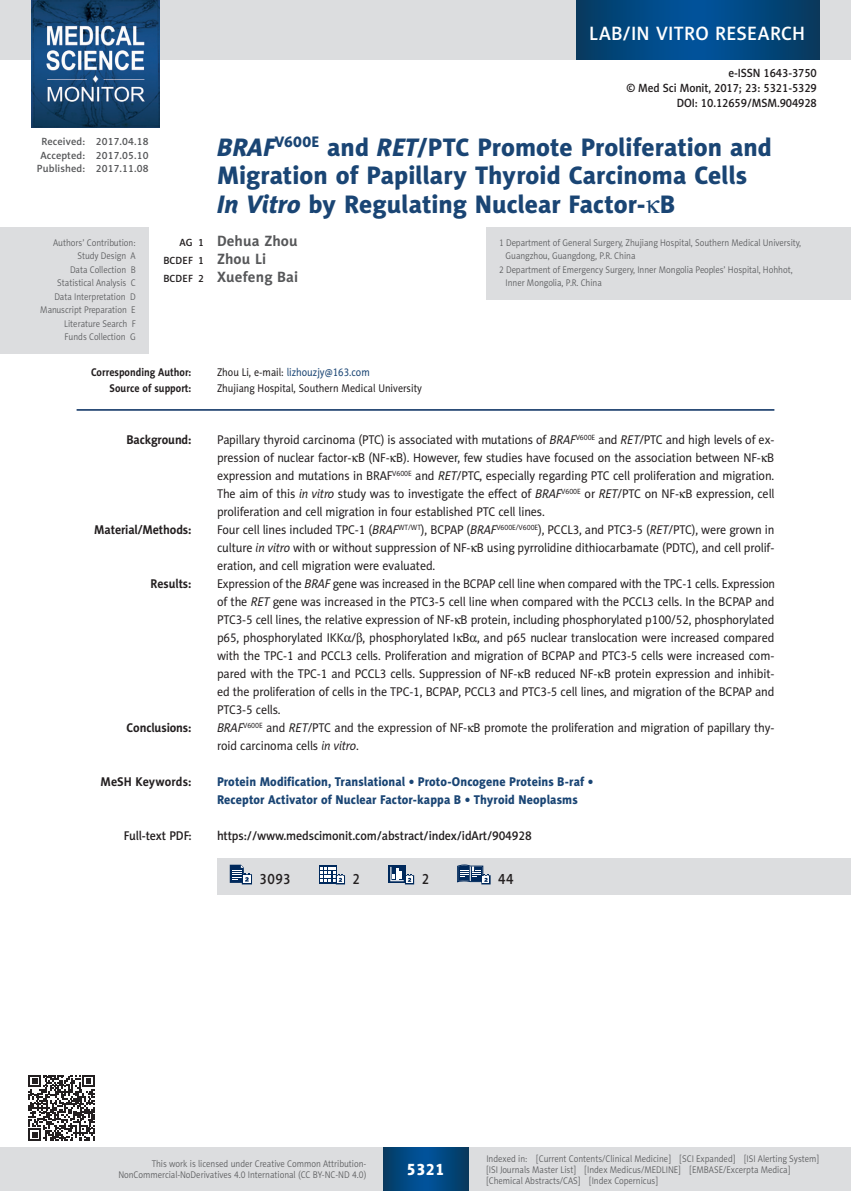
<style>
.page{position:relative;width:851px;height:1191px;background:#fff}
.page>*{position:absolute;margin:0;border:0;box-sizing:border-box;transform-origin:0 0}
.MSM_Tytul{font:25.5px/28.5px "Naomi Sans EFN Heavy";color:#1a4574}
.t1{font:19.5px "Naomi Sans EFN Medium";letter-spacing:.01em;color:#fff}
.t2{font:16.5px "Naomi Sans EFN Heavy";color:#fff}
.MSM_Autorzy{font:700 15px "Naomi Sans EFN";letter-spacing:.01em;color:#57585a}
.MSM_dane{font:15px "Naomi Sans EFN Medium";letter-spacing:.03em;color:#231f20;scale:.9 1}
.MSM_Summary_body{font:12.75px/18px "Naomi Sans EFN";letter-spacing:-.01em;color:#231f20;text-align:justify;scale:.95 1}
.MSM_Summary_body-2{font:12.75px/18px "Naomi Sans EFN";letter-spacing:-.01em;color:#231f20;text-align:justify;scale:.93 1}
.MSM_keywords{font:12.75px/18px "Naomi Sans EFN Heavy";letter-spacing:.005em;color:#1a4574;scale:.95 1}
.MSM_full_text_pdf{font:12.75px "Naomi Sans EFN Medium";letter-spacing:-.01em;color:#231f20;scale:.95 1}
.MSM_Summary_body-3{font:700 12.75px "Naomi Sans EFN";letter-spacing:-.01em;color:#231f20;scale:.95 1}
.MSM_keywords-2{font:700 12.75px "Naomi Sans EFN";letter-spacing:.005em;color:#231f20;scale:.95 1}
.MSM_Summary_body-4{font:700 12.75px "Naomi Sans EFN";letter-spacing:-.01em;color:#231f20;scale:.93 1}
.MSM_full_text_pdf-2{font:12px "Naomi Sans EFN Medium";letter-spacing:-.01em;color:#231f20;scale:.95 1}
.MSM_Support{font:11.25px "Naomi Sans EFN";color:#231f20;scale:.9 1}
.MSM_Adres{font:11.25px "Naomi Sans EFN";color:#1a4574;scale:.9 1}
.MSM_Adres-2{font:700 11.25px "Naomi Sans EFN";color:#231f20;scale:.9 1}
.MSM_Support-2{font:700 11.25px "Naomi Sans EFN";color:#231f20;scale:.9 1}
.t3{font:10.5px "Naomi Sans EFN Medium";letter-spacing:.01em;color:#57585a}
.MSM_Autorzy-2{font:10.5px "Naomi Sans EFN Medium";letter-spacing:.01em;color:#231f20}
.MSM_Afiliacja{font:9.75px/11.2px "Naomi Sans EFN Light";color:#57585a;scale:.9 1}
.s1{font-style:italic}
.s2{font-family:"Standard Sym L"}
.s3{font-family:"Naomi Sans EFN Medium";font-weight:400;font-size:10.5px;color:#231f20}
.s4{font-family:"Naomi Sans EFN";font-weight:700;font-size:15px;color:#57585a}
.s5{color:#231f20}
</style>
<div class="page">
<div style="left:217px;top:858px;width:633px;height:36px;background:#dcdddf"></div>
<svg style="left:230px;top:864px;width:22px;height:20px"></svg>
<div style="left:319px;top:865px;width:17px;height:18px;background:#00295c"></div>
<svg style="left:320px;top:866px;width:25px;height:18px"></svg>
<div style="left:388px;top:865px;width:18px;height:18px;background:#00295c"></div>
<svg style="left:390px;top:867px;width:24px;height:17px"></svg>
<svg style="left:457px;top:864px;width:33px;height:20px"></svg>
<hr style="left:77px;top:409px;width:697px;height:2px;background:#00295c">
<div style="left:0;top:228px;width:148px;height:126px;background:#dcdddf"></div>
<div style="left:486px;top:228px;width:364px;height:72px;background:#dcdddf"></div>
<svg style="left:28px;top:1075px;width:67px;height:66px"></svg>
<div style="left:0;top:1148px;width:850px;height:43px;background:#dcdddf"></div>
<svg style="left:383px;top:1147px;width:85px;height:43px;background:#02477e"></svg>
<div style="left:0;top:0;width:850px;height:60px;background:#dcdddf"></div>
<img style="left:32px;top:0;width:127px;height:128px">
<svg style="left:576px;top:0;width:243px;height:60px;background:#02477e"></svg>
<h2 class="t1" style="left:589px;top:22px;width:217px">LAB/IN VITRO RESEARCH</h2>
<p class="t3" style="left:41px;top:136px;width:109px">Received: 2017.04.18</p>
<p class="t3" style="left:40px;top:149px;width:110px">Accepted: 2017.05.10</p>
<p class="t3" style="left:37px;top:163px;width:113px">Published: 2017.11.08</p>
<p class="MSM_Afiliacja" style="left:53px;top:237px;width:93px">Authors’ Contribution:</p>
<p class="MSM_Afiliacja" style="left:77px;top:250px;width:66px">Study Design A</p>
<p class="MSM_Afiliacja" style="left:70px;top:264px;width:74px">Data Collection B</p>
<p class="MSM_Afiliacja" style="left:57px;top:277px;width:89px">Statistical Analysis C</p>
<p class="MSM_Afiliacja" style="left:54px;top:291px;width:92px">Data Interpretation D</p>
<p class="MSM_Afiliacja" style="left:40px;top:304px;width:107px">Manuscript Preparation E</p>
<p class="MSM_Afiliacja" style="left:64px;top:318px;width:81px">Literature Search F</p>
<p class="MSM_Afiliacja" style="left:65px;top:331px;width:80px">Funds Collection G</p>
<p class="MSM_full_text_pdf-2" style="left:728px;top:66px;width:95px">e-ISSN 1643-3750</p>
<p class="MSM_full_text_pdf-2" style="left:626px;top:81px;width:202px">© Med Sci Monit, 2017; 23: 5321-5329</p>
<p class="MSM_full_text_pdf-2" style="left:676px;top:96px;width:149px">DOI: 10.12659/MSM.904928</p>
<p class="MSM_Tytul" style="left:217px;top:132px;width:556px"><span class="s1">BRAF</span><sup>V600E</sup> and <span class="s1">RET</span>/PTC Promote Proliferation and<br>Migration of Papillary Thyroid Carcinoma Cells<br><span class="s1">In Vitro</span> by Regulating Nuclear Factor-<span class="s2">k</span>B</p>
<p class="MSM_Autorzy" style="left:179px;top:232px;width:120px"><span class="s3">AG 1</span> Dehua Zhou</p>
<p class="MSM_Autorzy-2" style="left:163px;top:254px;width:104px">BCDEF 1 <span class="s4">Zhou Li</span></p>
<p class="MSM_Autorzy" style="left:163px;top:268px;width:136px"><span class="s3">BCDEF 2</span> Xuefeng Bai</p>
<p class="MSM_Afiliacja" style="left:505px;top:236px;width:330px;line-height:13.5px;text-indent:-6px">1 Department of General Surgery, Zhujiang Hospital, Southern Medical University,<br>Guangzhou, Guangdong, P.R. China</p>
<p class="MSM_Afiliacja" style="left:505px;top:263px;width:321px;line-height:13.5px;text-indent:-6px">2 Department of Emergency Surgery, Inner Mongolia Peoples’ Hospital, Hohhot,<br>Inner Mongolia, P.R. China</p>
<p class="MSM_Adres-2" style="left:91px;top:366px;width:113px">Corresponding Author:</p>
<p class="MSM_Adres" style="left:217px;top:366px;width:171px"><span class="s5">Zhou Li, e-mail:</span> lizhouzjy@163.com</p>
<p class="MSM_Support-2" style="left:110px;top:382px;width:92px">Source of support:</p>
<p class="MSM_Support" style="left:217px;top:382px;width:229px">Zhujiang Hospital, Southern Medical University</p>
<p class="MSM_Summary_body-3" style="left:126px;top:432px;width:70px">Background:</p>
<p class="MSM_Summary_body" style="left:217px;top:431px;width:588px">Papillary thyroid carcinoma (PTC) is associated with mutations of <span class="s1">BRAF</span><sup>V600E</sup> and <span class="s1">RET</span>/PTC and high levels of ex&shy;pression of nuclear factor-<span class="s2">k</span>B (NF-<span class="s2">k</span>B). However, few studies have focused on the association between NF-<span class="s2">k</span>B expression and mutations in BRAF<sup>V600E</sup> and <span class="s1">RET</span>/PTC, especially regarding PTC cell proliferation and migration.<br>The aim of this <span class="s1">in vitro</span> study was to investigate the effect of <span class="s1">BRAF</span><sup>V600E</sup> or <span class="s1">RET</span>/PTC on NF-<span class="s2">k</span>B expression, cell proliferation and cell migration in four established PTC cell lines.</p>
<p class="MSM_Summary_body-3" style="left:94px;top:522px;width:104px">Material/Methods:</p>
<p class="MSM_Summary_body" style="left:217px;top:521px;width:588px">Four cell lines included TPC-1 (<span class="s1">BRAF</span><sup>WT/WT</sup>), BCPAP (<span class="s1">BRAF</span><sup>V600E/V600E</sup>), PCCL3, and PTC3-5 (<span class="s1">RET</span>/PTC), were grown in culture <span class="s1">in vitro</span> with or without suppression of NF-<span class="s2">k</span>B using pyrrolidine dithiocarbamate (PDTC), and cell prolif&shy;eration, and cell migration were evaluated.</p>
<p class="MSM_Summary_body-4" style="left:150px;top:576px;width:46px">Results:</p>
<p class="MSM_Summary_body-2" style="left:217px;top:575px;width:601px">Expression of the <span class="s1">BRAF</span> gene was increased in the BCPAP cell line when compared with the TPC-1 cells. Expression of the <span class="s1">RET</span> gene was increased in the PTC3-5 cell line when compared with the PCCL3 cells. In the BCPAP and PTC3-5 cell lines, the relative expression of NF-<span class="s2">k</span>B protein, including phosphorylated p100/52, phosphorylated p65, phosphorylated IKK<span class="s2">a</span>/<span class="s2">b</span>, phosphorylated I<span class="s2">k</span>B<span class="s2">a</span>, and p65 nuclear translocation were increased compared with the TPC-1 and PCCL3 cells. Proliferation and migration of BCPAP and PTC3-5 cells were increased com&shy;pared with the TPC-1 and PCCL3 cells. Suppression of NF-<span class="s2">k</span>B reduced NF-<span class="s2">k</span>B protein expression and inhibit&shy;ed the proliferation of cells in the TPC-1, BCPAP, PCCL3 and PTC3-5 cell lines, and migration of the BCPAP and PTC3-5 cells.</p>
<p class="MSM_Summary_body-3" style="left:127px;top:720px;width:70px">Conclusions:</p>
<p class="MSM_Summary_body" style="left:217px;top:719px;width:588px"><span class="s1">BRAF</span><sup>V600E</sup> and <span class="s1">RET</span>/PTC and the expression of NF-<span class="s2">k</span>B promote the proliferation and migration of papillary thy&shy;roid carcinoma cells <span class="s1">in vitro</span>.</p>
<p class="MSM_keywords-2" style="left:100px;top:774px;width:97px">MeSH Keywords:</p>
<p class="MSM_keywords" style="left:217px;top:772px;width:397px">Protein Modification, Translational • Proto-Oncogene Proteins B-raf •<br>Receptor Activator of Nuclear Factor-kappa B • Thyroid Neoplasms</p>
<p class="MSM_full_text_pdf" style="left:124px;top:828px;width:73px">Full-text PDF:</p>
<p class="MSM_full_text_pdf" style="left:217px;top:828px;width:333px">https://www.medscimonit.com/abstract/index/idArt/904928</p>
<p class="MSM_dane" style="left:259px;top:870px;width:36px">3093</p>
<p class="MSM_dane" style="left:352px;top:870px;width:10px">2</p>
<p class="MSM_dane" style="left:421px;top:870px;width:10px">2</p>
<p class="MSM_dane" style="left:498px;top:870px;width:19px">44</p>
<p class="MSM_Afiliacja" style="left:118px;top:1158px;width:277px;text-align:right">This work is licensed under Creative Common Attribution-<br>NonCommercial-NoDerivatives 4.0 International (CC BY-NC-ND 4.0)</p>
<p class="t2" style="left:406px;top:1159px;width:40px">5321</p>
<p class="MSM_Afiliacja" style="left:486px;top:1152px;width:371px">Indexed in: [Current Contents/Clinical Medicine] [SCI Expanded] [ISI Alerting System] [ISI Journals Master List] [Index Medicus/MEDLINE] [EMBASE/Excerpta Medica] [Chemical Abstracts/CAS] [Index Copernicus]</p>
</div>
